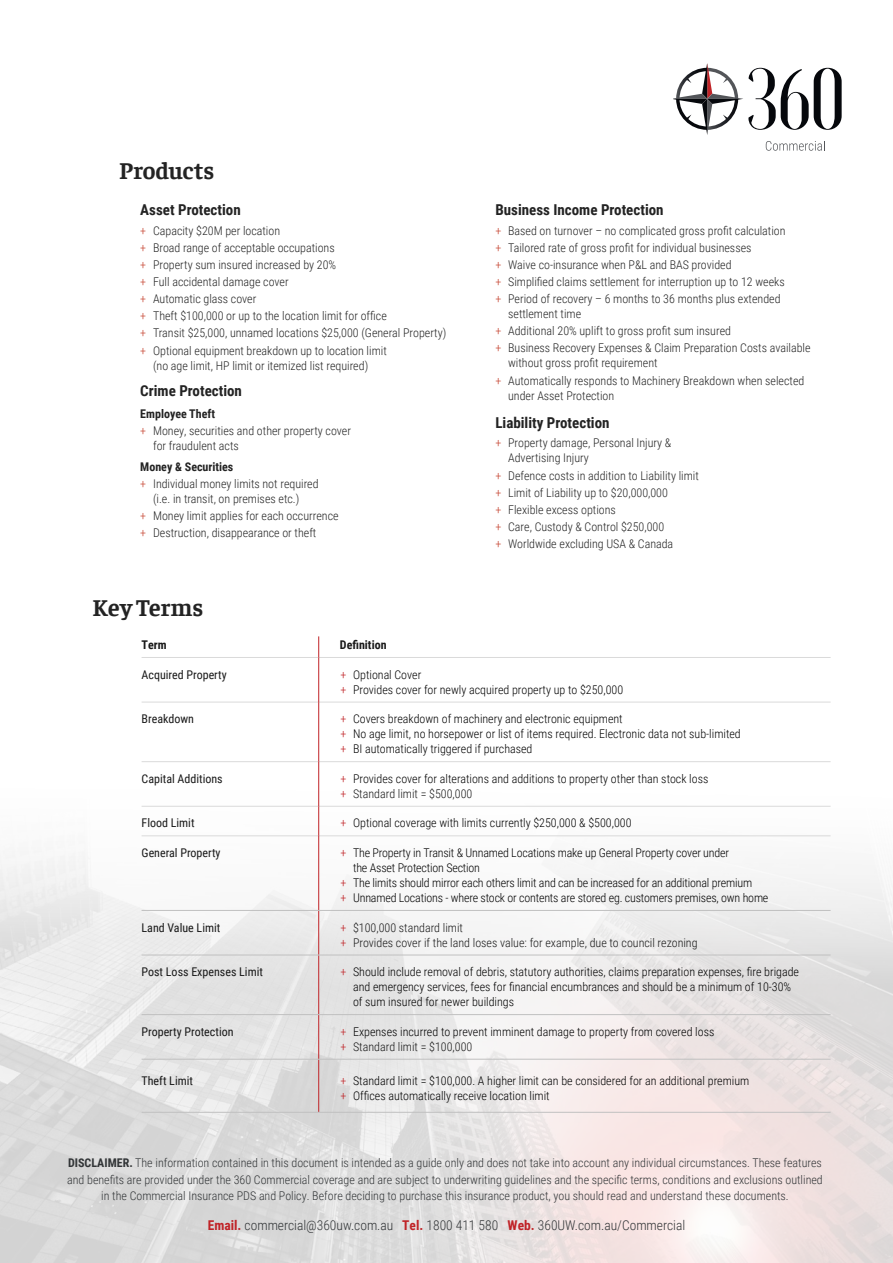
<style>
.page{position:relative;width:893px;height:1263px;background:#fff}
.page>*{position:absolute;margin:0;border:0;box-sizing:border-box;transform-origin:0 0}
.t1{font:700 24px "Faustina";letter-spacing:-.005em;color:#232323}
.t2{font:700 15px "Roboto Condensed";color:#232323}
.t3{font:300 13.5px "Roboto Condensed";color:#323537}
.t4{font:300 12px/17.1px "Roboto Condensed";color:#232323}
.t5{font:300 12px/15px "Roboto Condensed";color:#000}
.t6{font:300 12px/16.5px "Roboto Condensed";color:#323537;text-align:center}
.t7{font:12px "Roboto Condensed";color:#191919}
.t8{font:300 12px/15px "Roboto Condensed";color:#191919}
.t9{font:700 12px "Roboto Condensed";color:#191919}
.s1{color:#c54330}
.s2{font-weight:700}
.s3{color:#c02327}
.s4{color:#191919}
.s5{font-weight:700;color:#c02327}
</style>
<div class="page">
<img style="left:0;top:777px;width:893px;height:486px">
<svg style="left:766px;top:141px;width:59px;height:10px"></svg>
<svg style="left:673px;top:64px;width:169px;height:71px"></svg>
<hr style="left:142px;top:657px;width:176px;height:1px;background:#dadada">
<hr style="left:319px;top:657px;width:512px;height:1px;background:#dadada">
<hr style="left:142px;top:702px;width:176px;height:1px;background:#dadada">
<hr style="left:319px;top:702px;width:512px;height:1px;background:#dadada">
<hr style="left:142px;top:761px;width:176px;height:1px;background:#dadada">
<hr style="left:319px;top:761px;width:512px;height:1px;background:#dadada">
<hr style="left:142px;top:806px;width:176px;height:1px;background:#dadada">
<hr style="left:319px;top:806px;width:512px;height:1px;background:#dadada">
<hr style="left:142px;top:835px;width:176px;height:1px;background:#dadada">
<hr style="left:319px;top:835px;width:512px;height:1px;background:#dadada">
<svg style="left:318px;top:636px;width:1px;height:21px"></svg>
<hr style="left:318px;top:657px;width:1px;height:45px;background:#c02327">
<hr style="left:318px;top:702px;width:1px;height:60px;background:#c02327">
<hr style="left:318px;top:762px;width:1px;height:44px;background:#c02327">
<hr style="left:318px;top:806px;width:1px;height:30px;background:#c02327">
<hr style="left:318px;top:836px;width:1px;height:74px;background:#c02327">
<hr style="left:318px;top:910px;width:1px;height:45px;background:#c02327">
<hr style="left:318px;top:955px;width:1px;height:59px;background:#c02327">
<hr style="left:318px;top:1015px;width:1px;height:44px;background:#c02327">
<hr style="left:318px;top:1059px;width:1px;height:53px;background:#c02327">
<hr style="left:142px;top:910px;width:177px;height:1px;background:#c0c0c0">
<hr style="left:319px;top:910px;width:512px;height:1px;background:#c0c0c0">
<hr style="left:142px;top:955px;width:177px;height:1px;background:#c0c0c0">
<hr style="left:319px;top:955px;width:512px;height:1px;background:#c0c0c0">
<hr style="left:142px;top:1014px;width:177px;height:1px;background:#c0c0c0">
<hr style="left:319px;top:1014px;width:512px;height:1px;background:#c0c0c0">
<hr style="left:142px;top:1059px;width:177px;height:1px;background:#c0c0c0">
<hr style="left:319px;top:1059px;width:512px;height:1px;background:#c0c0c0">
<hr style="left:142px;top:1112px;width:177px;height:1px;background:#c0c0c0">
<hr style="left:319px;top:1112px;width:512px;height:1px;background:#c0c0c0">
<h1 class="t1" style="left:119px;top:154px;width:96px">Products</h1>
<p class="t2" style="left:140px;top:200px;width:102px">Asset Protection</p>
<p class="t4" style="left:140px;top:221px;width:307px"><span class="s1">+</span> Capacity $20M per location<br><span class="s1">+</span> Broad range of acceptable occupations<br><span class="s1">+</span> Property sum insured increased by 20%<br><span class="s1">+</span> Full accidental damage cover<br><span class="s1">+</span> Automatic glass cover<br><span class="s1">+</span> Theft $100,000 or up to the location limit for office<br><span class="s1">+</span> Transit $25,000, unnamed locations $25,000 (General Property) <span class="s1">+</span> Optional equipment breakdown up to location limit</p>
<p class="t4" style="left:153px;top:356px;width:217px">(no age limit, HP limit or itemized list required)</p>
<p class="t2" style="left:140px;top:380px;width:103px">Crime Protection</p>
<p class="t4" style="left:140px;top:405px;width:212px"><span class="s2">Employee Theft<br></span><span class="s1">+</span> Money, securities and other property cover</p>
<p class="t4" style="left:153px;top:437px;width:87px">for fraudulent acts</p>
<p class="t4" style="left:140px;top:457px;width:180px"><span class="s2">Money &amp; Securities<br></span><span class="s1">+</span> Individual money limits not required</p>
<p class="t4" style="left:140px;top:489px;width:200px;text-indent:13px">(i.e. in transit, on premises etc.)<br><span class="s1">+</span> Money limit applies for each occurrence <span class="s1">+</span> Destruction, disappearance or theft</p>
<p class="t2" style="left:495px;top:200px;width:170px">Business Income Protection</p>
<p class="t4" style="left:495px;top:221px;width:292px"><span class="s1">+</span> Based on turnover – no complicated gross profit calculation <span class="s1">+</span> Tailored rate of gross profit for individual businesses<br><span class="s1">+</span> Waive co-insurance when P&amp;L and BAS provided<br><span class="s1">+</span> Simplified claims settlement for interruption up to 12 weeks <span class="s1">+</span> Period of recovery – 6 months to 36 months plus extended</p>
<p class="t4" style="left:495px;top:305px;width:317px;text-indent:13px">settlement time<br><span class="s1">+</span> Additional 20% uplift to gross profit sum insured<br><span class="s1">+</span> Business Recovery Expenses &amp; Claim Preparation Costs available</p>
<p class="t4" style="left:495px;top:354px;width:310px;text-indent:13px">without gross profit requirement<br><span class="s1">+</span> Automatically responds to Machinery Breakdown when selected</p>
<p class="t4" style="left:508px;top:386px;width:108px">under Asset Protection</p>
<p class="t2" style="left:495px;top:412px;width:116px">Liability Protection</p>
<p class="t4" style="left:508px;top:435px;width:165px;line-height:15px;text-indent:-13px"><span class="s1">+</span> Property damage, Personal Injury &amp;<br>Advertising Injury</p>
<p class="t4" style="left:495px;top:466px;width:205px"><span class="s1">+</span> Defence costs in addition to Liability limit <span class="s1">+</span> Limit of Liability up to $20,000,000<br><span class="s1">+</span> Flexible excess options<br><span class="s1">+</span> Care, Custody &amp; Control $250,000<br><span class="s1">+</span> Worldwide excluding USA &amp; Canada</p>
<h1 class="t1" style="left:93px;top:591px;width:112px">Key Terms</h1>
<p class="t9" style="left:142px;top:636px;width:27px">Term</p>
<p class="t9" style="left:340px;top:636px;width:48px">Definition</p>
<p class="t7" style="left:142px;top:666px;width:87px">Acquired Property</p>
<p class="t5" style="left:340px;top:666px;width:284px"><span class="s3">+</span> Optional Cover<br><span class="s3">+</span> Provides cover for newly acquired property up to $250,000</p>
<p class="t7" style="left:142px;top:710px;width:54px">Breakdown</p>
<p class="t5" style="left:340px;top:711px;width:402px"><span class="s3">+</span> Covers breakdown of machinery and electronic equipment<br><span class="s3">+</span> No age limit, no horsepower or list of items required. Electronic data not sub-limited <span class="s3">+</span> BI automatically triggered if purchased</p>
<p class="t7" style="left:142px;top:770px;width:83px">Capital Additions</p>
<p class="t5" style="left:340px;top:770px;width:370px"><span class="s3">+</span> Provides cover for alterations and additions to property other than stock loss <span class="s3">+</span> <span class="s4">Standard limit = $500,000</span></p>
<p class="t7" style="left:142px;top:815px;width:55px">Flood Limit</p>
<p class="t5" style="left:340px;top:815px;width:293px"><span class="s3">+</span> Optional coverage with limits currently $250,000 &amp; $500,000</p>
<p class="t7" style="left:142px;top:844px;width:81px">General Property</p>
<p class="t5" style="left:340px;top:845px;width:390px"><span class="s3">+</span> The Property in Transit &amp; Unnamed Locations make up General Property cover under</p>
<p class="t5" style="left:353px;top:860px;width:128px">the Asset Protection Section</p>
<p class="t5" style="left:340px;top:875px;width:413px"><span class="s3">+</span> The limits should mirror each others limit and can be increased for an additional premium</p>
<p class="t5" style="left:340px;top:890px;width:430px"><span class="s3">+</span> Unnamed Locations - where stock or contents are stored eg. customers premises, own home</p>
<p class="t7" style="left:142px;top:919px;width:80px">Land Value Limit</p>
<p class="t8" style="left:340px;top:919px;width:359px"><span class="s3">+</span> $100,000 standard limit<br><span class="s3">+</span> Provides cover if the land loses value: for example, due to council rezoning</p>
<p class="t7" style="left:142px;top:963px;width:123px">Post Loss Expenses Limit</p>
<p class="t5" style="left:353px;top:964px;width:447px;text-indent:-13px"><span class="s3">+</span> Should include removal of debris, statutory authorities, claims preparation expenses, fire brigade and emergency services, fees for financial encumbrances and should be a minimum of 10-30% of sum insured for newer buildings</p>
<p class="t7" style="left:142px;top:1023px;width:94px">Property Protection</p>
<p class="t5" style="left:340px;top:1023px;width:376px"><span class="s3">+</span> Expenses incurred to prevent imminent damage to property from covered loss <span class="s3">+</span> <span class="s4">Standard limit = $100,000</span></p>
<p class="t7" style="left:142px;top:1072px;width:53px">Theft Limit</p>
<p class="t5" style="left:340px;top:1072px;width:410px"><span class="s3">+</span> Standard limit = $100,000. A higher limit can be considered for an additional premium <span class="s3">+</span> Offices automatically receive location limit</p>
<p class="t6" style="left:67px;top:1154px;width:757px"><span class="s2">DISCLAIMER.</span> The information contained in this document is intended as a guide only and does not take into account any individual circumstances. These features and benefits are provided under the 360 Commercial coverage and are subject to underwriting guidelines and the specific terms, conditions and exclusions outlined in the Commercial Insurance PDS and Policy. Before deciding to purchase this insurance product, you should read and understand these documents.</p>
<p class="t3" style="left:208px;top:1216px;width:479px"><span class="s5">Email.</span> commercial@360uw.com.au <span class="s5">Tel.</span> 1800 411 580 <span class="s5">Web.</span> 360UW.com.au/Commercial</p>
</div>
